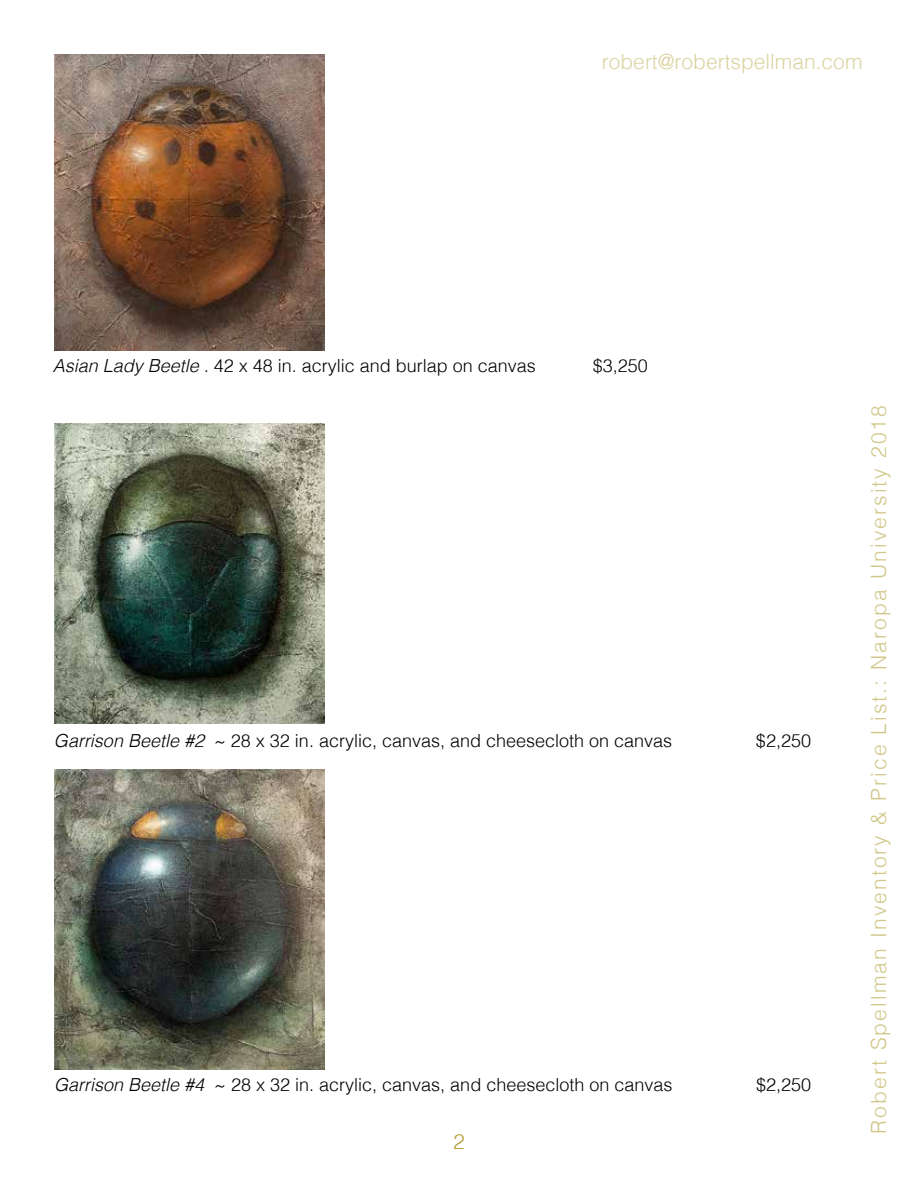
<style>
.page{position:relative;width:918px;height:1188px;background:#fff}
.page>*{position:absolute;margin:0;border:0;box-sizing:border-box;transform-origin:0 0}
.t1{font:300 21px "Helvetica";letter-spacing:.1em;color:#d1c788}
.t2{font:300 21px "Helvetica";color:#dbd3a1}
.t3{font:300 21px "Helvetica";color:#b3a138}
.t4{font:300 18px "Helvetica";color:#000}
.s1{font-style:italic}
</style>
<div class="page">
<img style="left:54px;top:54px;width:271px;height:297px">
<img style="left:54px;top:423px;width:271px;height:301px">
<img style="left:54px;top:770px;width:271px;height:299px">
<p class="t2" style="left:602px;top:44px;width:262px">robert@robertspellman.com</p>
<p class="t4" style="left:53px;top:351px;width:485px"><span class="s1">Asian Lady Beetle .</span> 42 x 48 in. acrylic and burlap on canvas</p>
<p class="t4" style="left:593px;top:351px;width:57px">$3,250</p>
<p class="t4" style="left:54px;top:726px;width:620px"><span class="s1">Garrison Beetle #2</span> ~ 28 x 32 in. acrylic, canvas, and cheesecloth on canvas</p>
<p class="t4" style="left:756px;top:726px;width:57px">$2,250</p>
<p class="t4" style="left:54px;top:1069px;width:620px"><span class="s1">Garrison Beetle #4</span> ~ 28 x 32 in. acrylic, canvas, and cheesecloth on canvas</p>
<p class="t4" style="left:756px;top:1069px;width:57px">$2,250</p>
<p class="t3" style="left:453px;top:1124px;width:13px">2</p>
<p class="t1" style="left:861px;top:1134px;width:730px;rotate:-90deg">Robert Spellman Inventory &amp; Price List.: Naropa University 2018</p>
</div>
